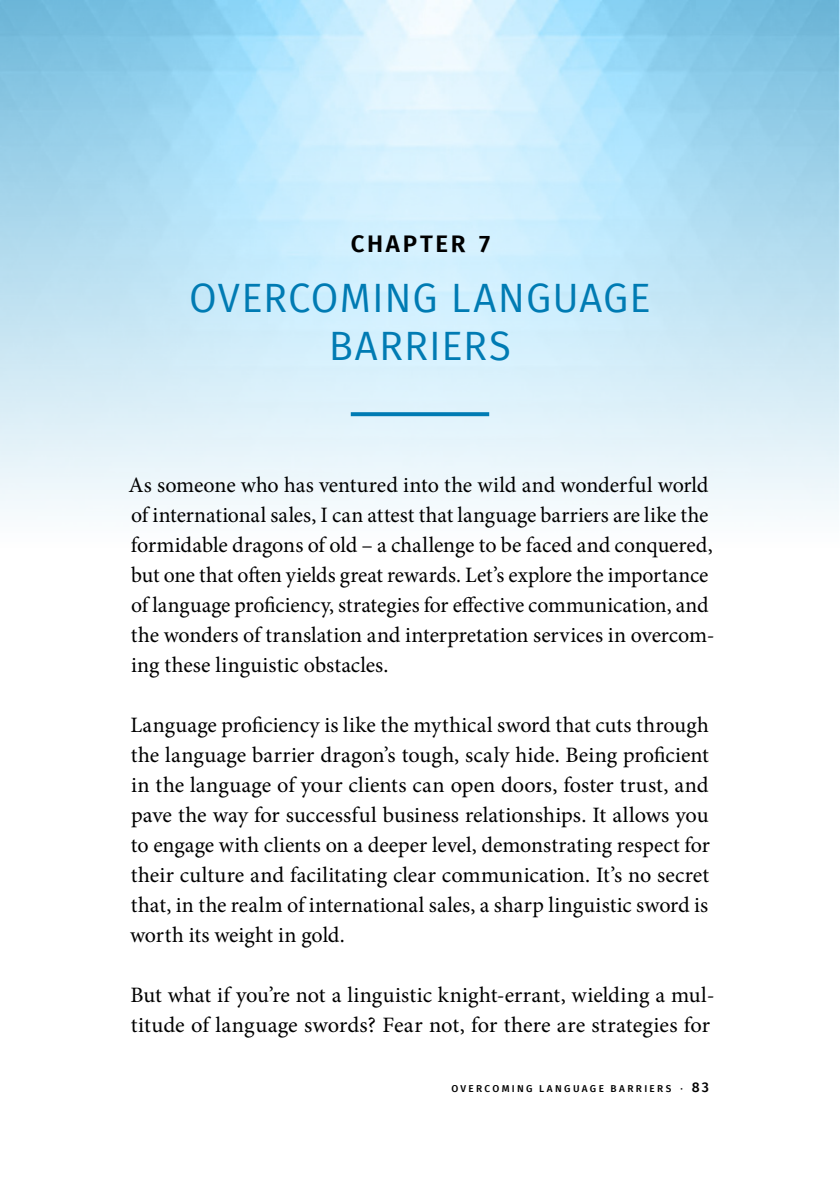
<style>
.page{position:relative;width:840px;height:1191px;background:#fff}
.page>*{position:absolute;margin:0;border:0;box-sizing:border-box;transform-origin:0 0}
.t1{font:40px/48px "Fira Sans";letter-spacing:.025em;color:#007bb3;text-align:center}
.t2{font:600 24px "Fira Sans";letter-spacing:.115em;color:#000}
.t3{font:22px/30px "Minion Pro";color:#000}
.t4{font:500 10px "Fira Sans";letter-spacing:.235em;color:#000}
.s1{font-size:14px}
</style>
<div class="page">
<img style="left:0;top:0;width:839px;height:512px">
<svg style="left:350px;top:412px;width:139px;height:4px"></svg>
<p class="t2" style="left:350px;top:224px;width:141px">CHAPTER 7</p>
<h1 class="t1" style="left:189px;top:273px;width:462px">OVERCOMING LANGUAGE<br>BARRIERS</h1>
<p class="t3" style="left:128px;top:470px;width:587px">As someone who has ventured into the wild and wonderful world of international sales, I can attest that language barriers are like the formidable dragons of old – a challenge to be faced and conquered, but one that often yields great rewards. Let’s explore the importance of language proficiency, strategies for effective communication, and the wonders of translation and interpretation services in overcom&shy;ing these linguistic obstacles.</p>
<p class="t3" style="left:130px;top:710px;width:581px;text-align:justify">Language proficiency is like the mythical sword that cuts through the language barrier dragon’s tough, scaly hide. Being proficient in the language of your clients can open doors, foster trust, and pave the way for successful business relationships. It allows you to engage with clients on a deeper level, demonstrating respect for their culture and facilitating clear communication. It’s no secret that, in the realm of international sales, a sharp linguistic sword is worth its weight in gold.</p>
<p class="t3" style="left:130px;top:980px;width:585px">But what if you’re not a linguistic knight-errant, wielding a mul&shy;titude of language swords? Fear not, for there are strategies for</p>
<p class="t4" style="left:451px;top:1081px;width:259px">OVERCOMING L ANGUAGE BARRIERS · <span class="s1">83</span></p>
</div>
